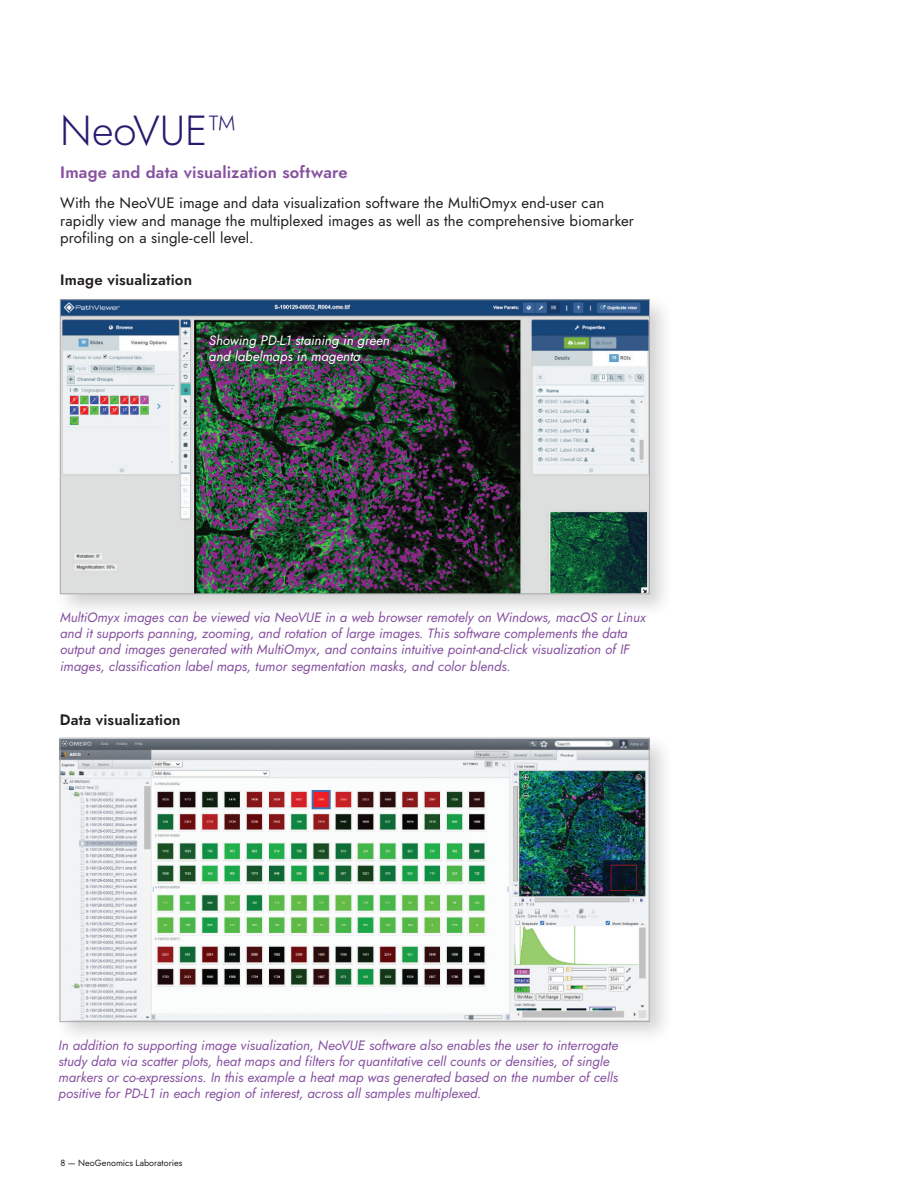
<style>
.page{position:relative;width:918px;height:1188px;background:#fff}
.page>*{position:absolute;margin:0;border:0;box-sizing:border-box;transform-origin:0 0}
.Page_Title_1{font:300 42px "Jost";color:#261b6f}
.Subhead_2{font:600 16.5px "Jost";letter-spacing:.015em;color:#8651a0}
.Body{font:15px/17.2px "Jost";letter-spacing:.005em;color:#231f20}
.Body-2{font:600 15px "Jost";letter-spacing:.01em;color:#231f20}
.t1{font:italic 13.5px/16.2px "Jost";color:#8651a0}
.t2{font:italic 13.5px/16.2px "Jost";color:#fff}
.t3{font:9px "Jost";color:#231f20}
</style>
<div class="page">
<div style="left:54px;top:294px;width:620px;height:325px;background:#231f20;opacity:.2"></div>
<img style="left:62px;top:302px;width:586px;height:290px">
<div style="left:60px;top:300px;width:590px;height:294px;border:1px solid #a8a9ad"></div>
<div style="left:54px;top:733px;width:620px;height:313px;background:#231f20;opacity:.2"></div>
<img style="left:62px;top:740px;width:585px;height:280px">
<div style="left:60px;top:738px;width:589px;height:284px;border:1px solid #a8a9ad"></div>
<img style="left:196px;top:321px;width:207px;height:57px">
<p class="Page_Title_1" style="left:60px;top:101px;width:177px">NeoVUE™</p>
<p class="Subhead_2" style="left:60px;top:161px;width:289px">Image and data visualization software</p>
<p class="Body" style="left:60px;top:195px;width:575px">With the NeoVUE image and data visualization software the MultiOmyx end-user can rapidly view and manage the multiplexed images as well as the comprehensive biomarker profiling on a single-cell level.</p>
<p class="Body-2" style="left:60px;top:270px;width:133px">Image visualization</p>
<p class="t2" style="left:209px;top:332px;width:182px">Showing PD-L1 staining in green and labelmaps in magenta</p>
<p class="t1" style="left:60px;top:609px;width:587px">MultiOmyx images can be viewed via NeoVUE in a web browser remotely on Windows, macOS or Linux and it supports panning, zooming, and rotation of large images. This software complements the data output and images generated with MultiOmyx, and contains intuitive point-and-click visualization of IF images, classification label maps, tumor segmentation masks, and color blends.</p>
<p class="Body-2" style="left:60px;top:709px;width:122px">Data visualization</p>
<p class="t1" style="left:59px;top:1037px;width:561px">In addition to supporting image visualization, NeoVUE software also enables the user to interrogate study data via scatter plots, heat maps and filters for quantitative cell counts or densities, of single markers or co-expressions. In this example a heat map was generated based on the number of cells positive for PD-L1 in each region of interest, across all samples multiplexed.</p>
<p class="t3" style="left:60px;top:1157px;width:123px">8 — NeoGenomics Laboratories</p>
</div>
